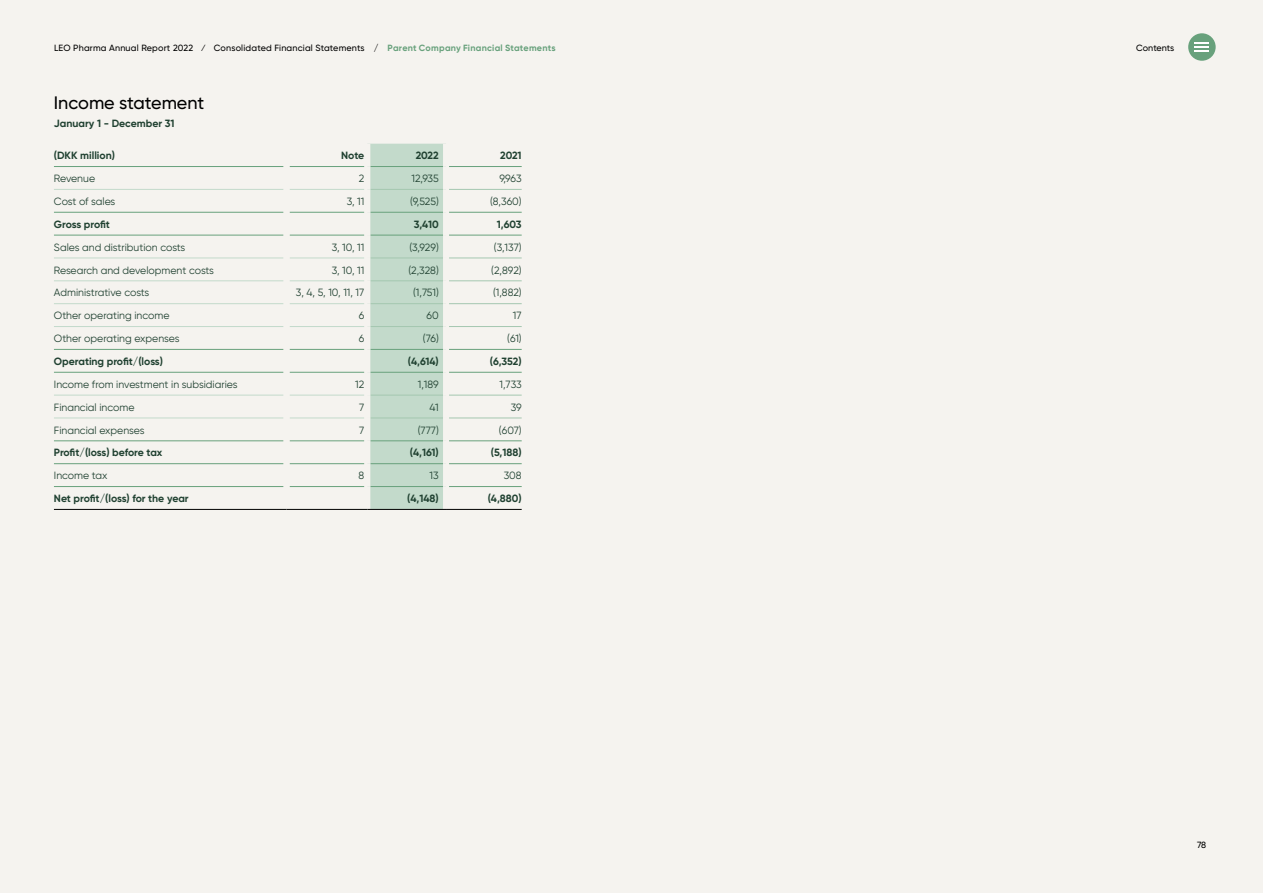
<style>
.page{position:relative;width:1263px;height:893px;background:#f5f3ef}
.page>*{position:absolute;margin:0;border:0;box-sizing:border-box;transform-origin:0 0}
.t1{font:500 18px "Gilroy Office";color:#000}
.t2{font:10.5px "Gilroy Office";color:#204131}
.t3{font:700 10.5px "Gilroy Office";color:#204131}
.t4{font:500 9px "Gilroy Office";letter-spacing:.02em;color:#000}
.t5{font:500 9px "Gilroy Office";color:#000}
.s1{font-weight:700;color:#68a17c}
</style>
<div class="page">
<div style="left:1188px;top:33px;width:28px;height:28px;background:#68a17c;border-radius:50%"></div>
<svg style="left:1195px;top:42px;width:14px;height:10px"></svg>
<div style="left:370px;top:144px;width:73px;height:365px;background:#c3dacb"></div>
<hr style="left:54px;top:166px;width:230px;height:1px;background:#68a17c">
<hr style="left:290px;top:166px;width:74px;height:1px;background:#68a17c">
<hr style="left:370px;top:166px;width:73px;height:1px;background:#68a17c">
<hr style="left:449px;top:166px;width:73px;height:1px;background:#68a17c">
<hr style="left:54px;top:189px;width:230px;height:1px;background:#c3dacb">
<hr style="left:290px;top:189px;width:74px;height:1px;background:#c3dacb">
<hr style="left:370px;top:189px;width:73px;height:1px;background:#a4c7b0">
<hr style="left:449px;top:189px;width:73px;height:1px;background:#a4c7b0">
<hr style="left:54px;top:212px;width:230px;height:1px;background:#68a17c">
<hr style="left:290px;top:212px;width:74px;height:1px;background:#68a17c">
<hr style="left:370px;top:212px;width:73px;height:1px;background:#68a17c">
<hr style="left:449px;top:212px;width:73px;height:1px;background:#68a17c">
<hr style="left:54px;top:235px;width:230px;height:1px;background:#68a17c">
<hr style="left:290px;top:235px;width:74px;height:1px;background:#68a17c">
<hr style="left:370px;top:235px;width:73px;height:1px;background:#68a17c">
<hr style="left:449px;top:235px;width:73px;height:1px;background:#68a17c">
<hr style="left:54px;top:258px;width:230px;height:1px;background:#c3dacb">
<hr style="left:290px;top:258px;width:74px;height:1px;background:#c3dacb">
<hr style="left:370px;top:258px;width:73px;height:1px;background:#a4c7b0">
<hr style="left:449px;top:258px;width:73px;height:1px;background:#a4c7b0">
<hr style="left:54px;top:281px;width:230px;height:1px;background:#c3dacb">
<hr style="left:290px;top:281px;width:74px;height:1px;background:#c3dacb">
<hr style="left:370px;top:281px;width:73px;height:1px;background:#a4c7b0">
<hr style="left:449px;top:281px;width:73px;height:1px;background:#a4c7b0">
<hr style="left:54px;top:303px;width:230px;height:1px;background:#c3dacb">
<hr style="left:290px;top:303px;width:74px;height:1px;background:#c3dacb">
<hr style="left:370px;top:303px;width:73px;height:1px;background:#a4c7b0">
<hr style="left:449px;top:303px;width:73px;height:1px;background:#a4c7b0">
<hr style="left:54px;top:326px;width:230px;height:1px;background:#c3dacb">
<hr style="left:290px;top:326px;width:74px;height:1px;background:#c3dacb">
<hr style="left:370px;top:326px;width:73px;height:1px;background:#a4c7b0">
<hr style="left:449px;top:326px;width:73px;height:1px;background:#a4c7b0">
<hr style="left:54px;top:349px;width:230px;height:1px;background:#68a17c">
<hr style="left:290px;top:349px;width:74px;height:1px;background:#68a17c">
<hr style="left:370px;top:349px;width:73px;height:1px;background:#68a17c">
<hr style="left:449px;top:349px;width:73px;height:1px;background:#68a17c">
<hr style="left:54px;top:372px;width:230px;height:1px;background:#68a17c">
<hr style="left:290px;top:372px;width:74px;height:1px;background:#68a17c">
<hr style="left:370px;top:372px;width:73px;height:1px;background:#68a17c">
<hr style="left:449px;top:372px;width:73px;height:1px;background:#68a17c">
<hr style="left:54px;top:395px;width:230px;height:1px;background:#c3dacb">
<hr style="left:290px;top:395px;width:74px;height:1px;background:#c3dacb">
<hr style="left:370px;top:395px;width:73px;height:1px;background:#a4c7b0">
<hr style="left:449px;top:395px;width:73px;height:1px;background:#a4c7b0">
<hr style="left:54px;top:418px;width:230px;height:1px;background:#c3dacb">
<hr style="left:290px;top:418px;width:74px;height:1px;background:#c3dacb">
<hr style="left:370px;top:418px;width:73px;height:1px;background:#a4c7b0">
<hr style="left:449px;top:418px;width:73px;height:1px;background:#a4c7b0">
<hr style="left:54px;top:440px;width:230px;height:1px;background:#68a17c">
<hr style="left:290px;top:440px;width:74px;height:1px;background:#68a17c">
<hr style="left:370px;top:440px;width:73px;height:1px;background:#68a17c">
<hr style="left:449px;top:440px;width:73px;height:1px;background:#68a17c">
<hr style="left:54px;top:463px;width:230px;height:1px;background:#68a17c">
<hr style="left:290px;top:463px;width:74px;height:1px;background:#68a17c">
<hr style="left:370px;top:463px;width:73px;height:1px;background:#68a17c">
<hr style="left:449px;top:463px;width:73px;height:1px;background:#68a17c">
<hr style="left:54px;top:486px;width:230px;height:1px;background:#68a17c">
<hr style="left:290px;top:486px;width:74px;height:1px;background:#68a17c">
<hr style="left:370px;top:486px;width:73px;height:1px;background:#68a17c">
<hr style="left:449px;top:486px;width:73px;height:1px;background:#68a17c">
<hr style="left:54px;top:509px;width:233px;height:1px;background:#000">
<hr style="left:287px;top:509px;width:80px;height:1px;background:#000">
<hr style="left:367px;top:509px;width:79px;height:1px;background:#000">
<hr style="left:446px;top:509px;width:76px;height:1px;background:#000">
<p class="t4" style="left:54px;top:42px;width:503px">LEO Pharma Annual Report 2022 ⁄ Consolidated Financial Statements / <span class="s1">Parent Company Financial Statements</span></p>
<h1 class="t1" style="left:54px;top:92px;width:152px">Income statement</h1>
<p class="t3" style="left:54px;top:116px;width:122px">January 1 - December 31</p>
<p class="t3" style="left:54px;top:149px;width:63px">(DKK million)</p>
<p class="t3" style="left:341px;top:149px;width:25px">Note</p>
<p class="t3" style="left:416px;top:149px;width:25px">2022</p>
<p class="t3" style="left:500px;top:149px;width:23px">2021</p>
<p class="t2" style="left:54px;top:172px;width:43px">Revenue</p>
<p class="t2" style="left:359px;top:172px;width:7px">2</p>
<p class="t2" style="left:411px;top:172px;width:29px">12,935</p>
<p class="t2" style="left:499px;top:172px;width:24px">9,963</p>
<p class="t2" style="left:54px;top:195px;width:63px">Cost of sales</p>
<p class="t2" style="left:347px;top:195px;width:19px">3, 11</p>
<p class="t2" style="left:410px;top:195px;width:30px">(9,525)</p>
<p class="t2" style="left:490px;top:195px;width:33px">(8,360)</p>
<p class="t3" style="left:54px;top:218px;width:58px">Gross profit</p>
<p class="t3" style="left:414px;top:218px;width:26px">3,410</p>
<p class="t3" style="left:497px;top:218px;width:26px">1,603</p>
<p class="t2" style="left:54px;top:241px;width:133px">Sales and distribution costs</p>
<p class="t2" style="left:332px;top:241px;width:34px">3, 10, 11</p>
<p class="t2" style="left:409px;top:241px;width:31px">(3,929)</p>
<p class="t2" style="left:494px;top:241px;width:29px">(3,137)</p>
<p class="t2" style="left:54px;top:263px;width:162px">Research and development costs</p>
<p class="t2" style="left:332px;top:263px;width:34px">3, 10, 11</p>
<p class="t2" style="left:408px;top:263px;width:32px">(2,328)</p>
<p class="t2" style="left:491px;top:263px;width:32px">(2,892)</p>
<p class="t2" style="left:54px;top:286px;width:97px">Administrative costs</p>
<p class="t2" style="left:296px;top:286px;width:70px">3, 4, 5, 10, 11, 17</p>
<p class="t2" style="left:413px;top:286px;width:27px">(1,751)</p>
<p class="t2" style="left:493px;top:286px;width:30px">(1,882)</p>
<p class="t2" style="left:54px;top:309px;width:117px">Other operating income</p>
<p class="t2" style="left:359px;top:309px;width:7px">6</p>
<p class="t2" style="left:427px;top:309px;width:14px">60</p>
<p class="t2" style="left:513px;top:309px;width:10px">17</p>
<p class="t2" style="left:54px;top:332px;width:127px">Other operating expenses</p>
<p class="t2" style="left:359px;top:332px;width:7px">6</p>
<p class="t2" style="left:423px;top:332px;width:17px">(76)</p>
<p class="t2" style="left:507px;top:332px;width:16px">(61)</p>
<p class="t3" style="left:54px;top:355px;width:111px">Operating profit/(loss)</p>
<p class="t3" style="left:408px;top:355px;width:32px">(4,614)</p>
<p class="t3" style="left:490px;top:355px;width:33px">(6,352)</p>
<p class="t2" style="left:54px;top:378px;width:185px">Income from investment in subsidiaries</p>
<p class="t2" style="left:355px;top:378px;width:11px">12</p>
<p class="t2" style="left:418px;top:378px;width:22px">1,189</p>
<p class="t2" style="left:499px;top:378px;width:24px">1,733</p>
<p class="t2" style="left:54px;top:401px;width:82px">Financial income</p>
<p class="t2" style="left:359px;top:401px;width:7px">7</p>
<p class="t2" style="left:429px;top:401px;width:11px">41</p>
<p class="t2" style="left:511px;top:401px;width:13px">39</p>
<p class="t2" style="left:54px;top:424px;width:92px">Financial expenses</p>
<p class="t2" style="left:359px;top:424px;width:7px">7</p>
<p class="t2" style="left:418px;top:424px;width:23px">(777)</p>
<p class="t2" style="left:499px;top:424px;width:24px">(607)</p>
<p class="t3" style="left:54px;top:446px;width:110px">Profit/(loss) before tax</p>
<p class="t3" style="left:410px;top:446px;width:30px">(4,161)</p>
<p class="t3" style="left:491px;top:446px;width:32px">(5,188)</p>
<p class="t2" style="left:54px;top:469px;width:55px">Income tax</p>
<p class="t2" style="left:359px;top:469px;width:7px">8</p>
<p class="t2" style="left:430px;top:469px;width:11px">13</p>
<p class="t2" style="left:504px;top:469px;width:19px">308</p>
<p class="t3" style="left:54px;top:492px;width:136px">Net profit/(loss) for the year</p>
<p class="t3" style="left:407px;top:492px;width:33px">(4,148)</p>
<p class="t3" style="left:488px;top:492px;width:35px">(4,880)</p>
<p class="t5" style="left:1136px;top:42px;width:39px">Contents</p>
<p class="t4" style="left:1197px;top:840px;width:11px">78</p>
</div>
